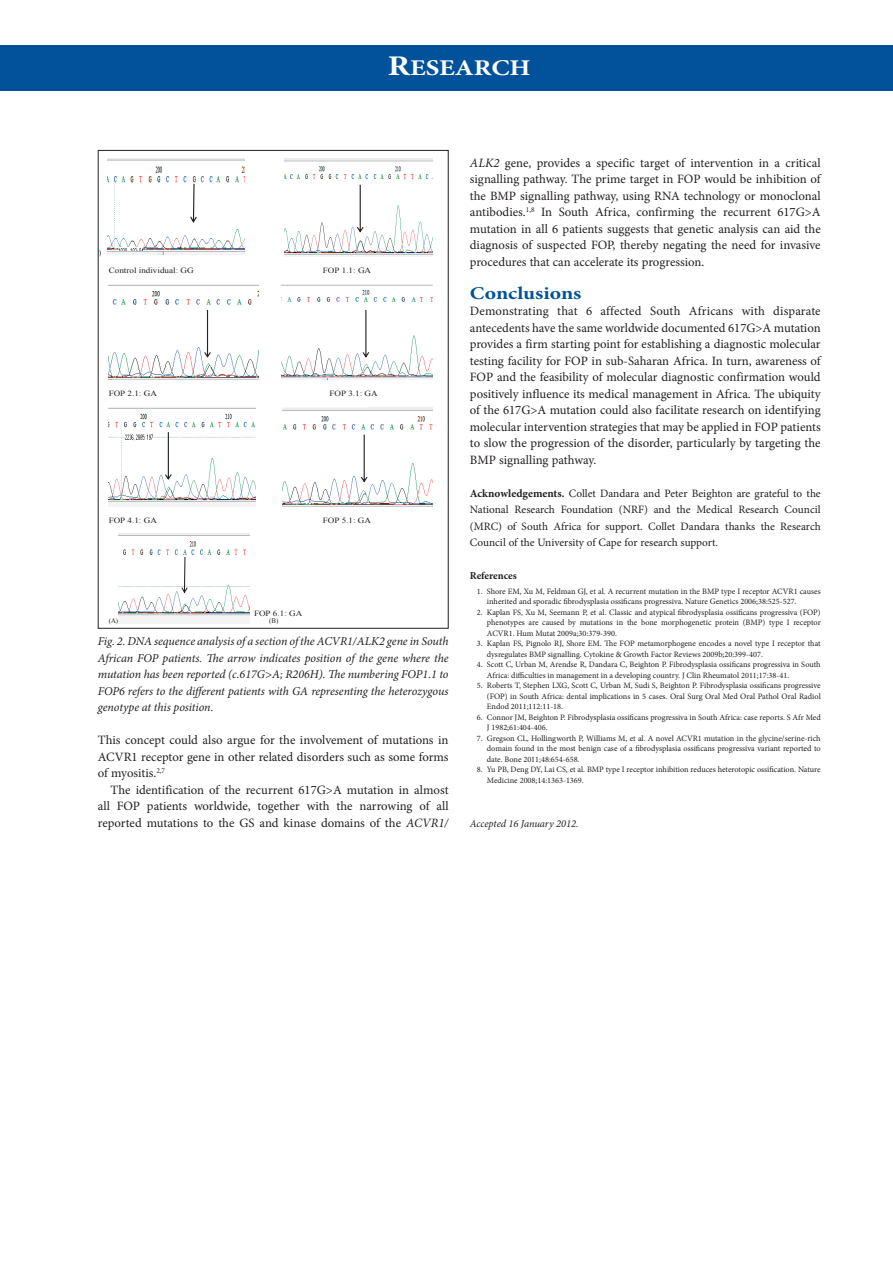
<style>
.page{position:relative;width:893px;height:1263px;background:#fff}
.page>*{position:absolute;margin:0;border:0;box-sizing:border-box;transform-origin:0 0}
.t1{font:700 22.5px "Minion Pro";color:#fff;scale:1.2 1}
.B_HEAD_BLUE{font:700 18px "Minion Pro";color:#01529a;scale:1.2 1}
.BODY_TEXT_1ST_PARAGR{font:12.75px/16.5px "Minion Pro";color:#231f20;text-align:justify}
.BODY_TEXT_INDENT{font:12.75px/16.5px "Minion Pro";letter-spacing:-.005em;color:#231f20;text-align:justify}
.CAPTIONS{font:italic 12px/16.5px "Minion Pro";letter-spacing:-.005em;color:#231f20;text-align:justify}
.BODY_TEXT_1ST_PARAGR-2{font:11.25px/16.5px "Minion Pro";letter-spacing:-.005em;color:#231f20;text-align:justify}
.ACCEPTED{font:italic 10.5px "Minion Pro";letter-spacing:-.005em;color:#231f20}
.REFERENCE_HEADING{font:700 10.5px "Minion Pro";letter-spacing:-.005em;color:#231f20}
.t2{font:8.25px/10.5px "Minion Pro";color:#231f20}
.t3{font:7.95px "Times New Roman";color:#231f20;scale:1.14 1}
.t4{font:7.05px "Times New Roman";color:#231f20}
.s1{font-size:28.5px}
.s2{font-style:italic}
.s3{font-weight:700}
</style>
<div class="page">
<div style="left:0;top:45px;width:893px;height:45px;background:#01529a"></div>
<img style="left:107px;top:159px;width:138px;height:96px">
<svg style="left:190px;top:184px;width:7px;height:39px"></svg>
<img style="left:285px;top:159px;width:147px;height:98px">
<img style="left:109px;top:284px;width:149px;height:96px">
<img style="left:281px;top:284px;width:152px;height:96px">
<img style="left:109px;top:407px;width:146px;height:99px">
<img style="left:282px;top:407px;width:151px;height:99px">
<img style="left:118px;top:534px;width:132px;height:89px">
<svg style="left:181px;top:557px;width:7px;height:36px"></svg>
<svg style="left:204px;top:310px;width:7px;height:48px"></svg>
<svg style="left:363px;top:310px;width:6px;height:48px"></svg>
<svg style="left:357px;top:185px;width:6px;height:47px"></svg>
<svg style="left:165px;top:432px;width:7px;height:48px"></svg>
<svg style="left:361px;top:435px;width:6px;height:47px"></svg>
<h1 class="t1" style="left:388px;top:52px;width:121px"><span class="s1">R</span>ESEARCH</h1>
<p class="t3" style="left:109px;top:265px;width:76px">Control individual: GG</p>
<p class="t3" style="left:323px;top:265px;width:44px">FOP 1.1: GA</p>
<p class="t3" style="left:109px;top:388px;width:44px">FOP 2.1: GA</p>
<p class="t3" style="left:330px;top:388px;width:44px">FOP 3.1: GA</p>
<p class="t3" style="left:109px;top:515px;width:44px">FOP 4.1: GA</p>
<p class="t3" style="left:323px;top:515px;width:44px">FOP 5.1: GA</p>
<p class="t3" style="left:254px;top:608px;width:44px">FOP 6.1: GA</p>
<p class="t4" style="left:109px;top:616px;width:11px">(A)</p>
<p class="t4" style="left:269px;top:616px;width:11px">(B)</p>
<p class="CAPTIONS" style="left:98px;top:633px;width:352px">Fig. 2. DNA sequence analysis of a section of the ACVR1/ALK2 gene in South African FOP patients. The arrow indicates position of the gene where the mutation has been reported (c.617G&gt;A; R206H). The numbering FOP1.1 to FOP6 refers to the different patients with GA representing the heterozygous genotype at this position.</p>
<p class="BODY_TEXT_1ST_PARAGR" style="left:98px;top:732px;width:352px">This concept could also argue for the involvement of mutations in ACVR1 receptor gene in other related disorders such as some forms of myositis.<sup>2,7</sup></p>
<p class="BODY_TEXT_INDENT" style="left:98px;top:781px;width:352px;text-indent:13px">The identification of the recurrent 617G&gt;A mutation in almost all FOP patients worldwide, together with the narrowing of all reported mutations to the GS and kinase domains of the <span class="s2">ACVR1/</span></p>
<p class="BODY_TEXT_INDENT" style="left:470px;top:154px;width:352px"><span class="s2">ALK2</span> gene, provides a specific target of intervention in a critical signalling pathway. The prime target in FOP would be inhibition of the BMP signalling pathway, using RNA technology or monoclonal antibodies.<sup>1,8</sup> In South Africa, confirming the recurrent 617G&gt;A mutation in all 6 patients suggests that genetic analysis can aid the diagnosis of suspected FOP, thereby negating the need for invasive procedures that can accelerate its progression.</p>
<p class="B_HEAD_BLUE" style="left:470px;top:280px;width:95px">Conclusions</p>
<p class="BODY_TEXT_1ST_PARAGR" style="left:470px;top:303px;width:352px">Demonstrating that 6 affected South Africans with disparate antecedents have the same worldwide documented 617G&gt;A mutation provides a firm starting point for establishing a diagnostic molecular testing facility for FOP in sub-Saharan Africa. In turn, awareness of FOP and the feasibility of molecular diagnostic confirmation would positively influence its medical management in Africa. The ubiquity of the 617G&gt;A mutation could also facilitate research on identifying molecular intervention strategies that may be applied in FOP patients to slow the progression of the disorder, particularly by targeting the BMP signalling pathway.</p>
<p class="BODY_TEXT_1ST_PARAGR-2" style="left:470px;top:485px;width:352px"><span class="s3">Acknowledgements.</span> Collet Dandara and Peter Beighton are grateful to the National Research Foundation (NRF) and the Medical Research Council (MRC) of South Africa for support. Collet Dandara thanks the Research Council of the University of Cape for research support.</p>
<p class="REFERENCE_HEADING" style="left:470px;top:568px;width:48px">References</p>
<p class="t2" style="left:487px;top:586px;width:335px;text-indent:-10px">1. Shore EM, Xu M, Feldman GJ, et al. A recurrent mutation in the BMP type I receptor ACVR1 causes inherited and sporadic fibrodysplasia ossificans progressiva. Nature Genetics 2006;38:525-527.</p>
<p class="t2" style="left:487px;top:607px;width:335px;text-align:justify;text-indent:-10px">2. Kaplan FS, Xu M, Seemann P, et al. Classic and atypical fibrodysplasia ossificans progressiva (FOP) phenotypes are caused by mutations in the bone morphogenetic protein (BMP) type I receptor ACVR1. Hum Mutat 2009a;30:379-390.</p>
<p class="t2" style="left:487px;top:638px;width:335px;text-indent:-10px">3. Kaplan FS, Pignolo RJ, Shore EM. The FOP metamorphogene encodes a novel type I receptor that dysregulates BMP signalling. Cytokine &amp; Growth Factor Reviews 2009b;20:399-407.</p>
<p class="t2" style="left:487px;top:659px;width:335px;text-indent:-10px">4. Scott C, Urban M, Arendse R, Dandara C, Beighton P. Fibrodysplasia ossificans progressiva in South<br>Africa: difficulties in management in a developing country. J Clin Rheumatol 2011;17:38-41.</p>
<p class="t2" style="left:487px;top:680px;width:335px;text-align:justify;text-indent:-10px">5. Roberts T, Stephen LXG, Scott C, Urban M, Sudi S, Beighton P. Fibrodysplasia ossificans progressive (FOP) in South Africa: dental implications in 5 cases. Oral Surg Oral Med Oral Pathol Oral Radiol Endod 2011;112:11-18.</p>
<p class="t2" style="left:487px;top:712px;width:335px;text-indent:-10px">6. Connor JM, Beighton P. Fibrodysplasia ossificans progressiva in South Africa: case reports. S Afr Med<br>J 1982;61:404-406.</p>
<p class="t2" style="left:487px;top:733px;width:335px;text-align:justify;text-indent:-10px">7. Gregson CL, Hollingworth P, Williams M, et al. A novel ACVR1 mutation in the glycine/serine-rich domain found in the most benign case of a fibrodysplasia ossificans progressiva variant reported to date. Bone 2011;48:654-658.</p>
<p class="t2" style="left:487px;top:764px;width:335px;text-indent:-10px">8. Yu PB, Deng DY, Lai CS, et al. BMP type I receptor inhibition reduces heterotopic ossification. Nature<br>Medicine 2008;14:1363-1369.</p>
<p class="ACCEPTED" style="left:470px;top:816px;width:110px">Accepted 16 January 2012.</p>
</div>
